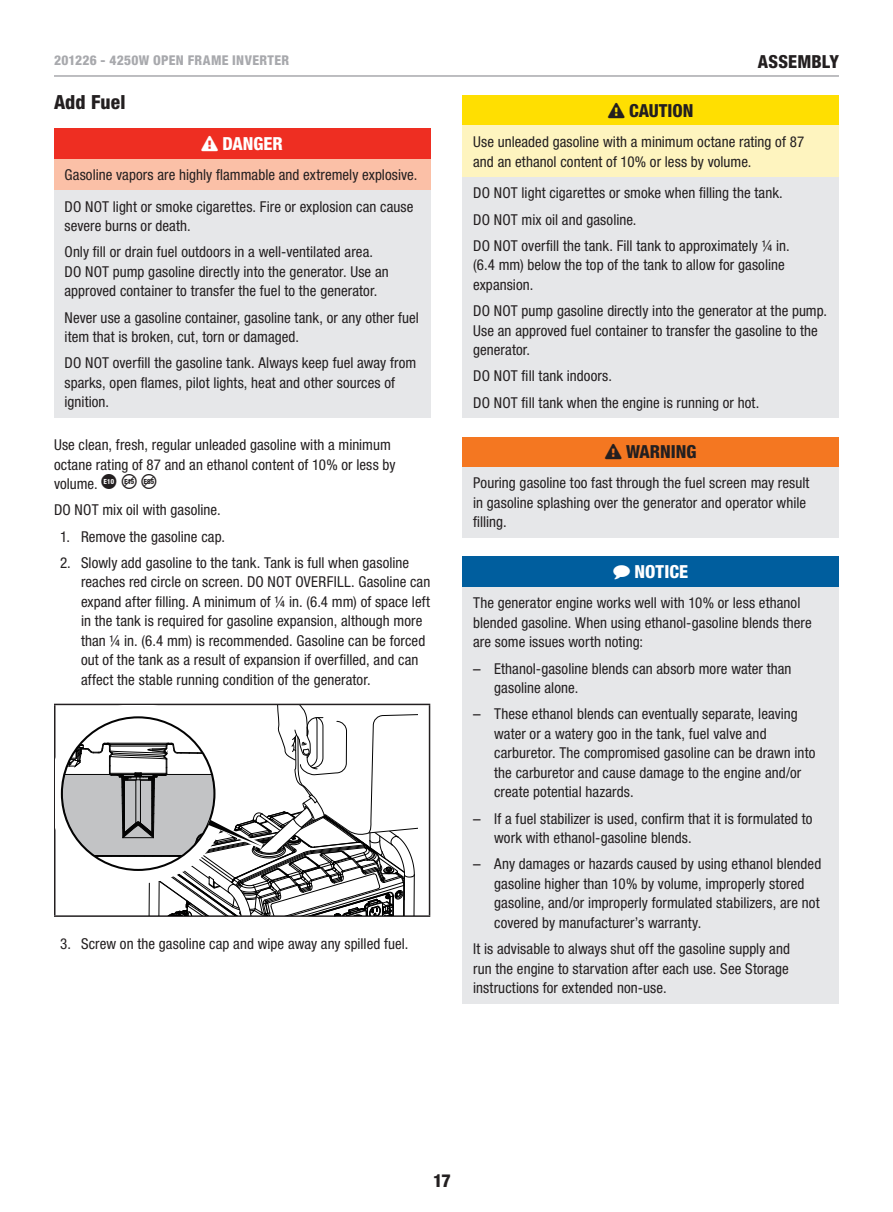
<style>
.page{position:relative;width:893px;height:1212px;background:#fff}
.page>*{position:absolute;margin:0;border:0;box-sizing:border-box;transform-origin:0 0}
.Section_Sub-Title{font:800 condensed 19.5px "Helvetica Neue LT Std";letter-spacing:.005em;color:#231f20}
.t1{font:800 condensed 18px "Helvetica Neue LT Std";color:#231f20}
.t2{font:800 condensed 18px "Helvetica Neue LT Std";color:#fff}
.Body{font:condensed 15px/19.5px "Helvetica Neue LT Std";letter-spacing:.005em;color:#231f20}
.t3{font:800 condensed 13.5px "Helvetica Neue LT Std";letter-spacing:.025em;color:#a8a9ad}
.s1{font-stretch:normal}
</style>
<div class="page">
<hr style="left:54px;top:75px;width:785px;height:2px;background:#a8a9ad">
<div style="left:54px;top:128px;width:376px;height:31px;background:#ee2e22"></div>
<div style="left:54px;top:159px;width:376px;height:31px;background:#fbc0a7"></div>
<div style="left:54px;top:190px;width:376px;height:228px;background:#e6e7e9"></div>
<hr style="left:54px;top:704px;width:376px;height:1px;background:#231f20">
<hr style="left:54px;top:705px;width:2px;height:210px;background:#231f20">
<hr style="left:429px;top:705px;width:1px;height:210px;background:#231f20">
<hr style="left:54px;top:915px;width:376px;height:2px;background:#231f20">
<svg style="left:56px;top:705px;width:361px;height:212px"></svg>
<div style="left:463px;top:95px;width:376px;height:31px;background:#ffdf01"></div>
<div style="left:463px;top:126px;width:376px;height:51px;background:#fef4bf"></div>
<div style="left:463px;top:177px;width:376px;height:241px;background:#e6e7e9"></div>
<div style="left:463px;top:437px;width:376px;height:30px;background:#f47721"></div>
<div style="left:463px;top:467px;width:376px;height:71px;background:#e6e7e9"></div>
<div style="left:463px;top:557px;width:376px;height:30px;background:#005e9e"></div>
<div style="left:463px;top:587px;width:376px;height:417px;background:#e6e7e9"></div>
<p class="t3" style="left:54px;top:52px;width:116px">201226 - 4250W OPEN</p>
<p class="t3" style="left:188px;top:52px;width:17px">FRAME</p>
<p class="t3" style="left:232px;top:52px;width:29px">INVERTER</p>
<p class="t1" style="left:758px;top:50px;width:22px">ASSEM</p>
<p class="t1" style="left:811px;top:50px;width:20px">BLY</p>
<p class="Section_Sub-Title" style="left:54px;top:90px;width:73px">ADD FUEL</p>
<p class="t2" style="left:201px;top:132px;width:83px">❑ DANGER</p>
<p class="Body" style="left:64px;top:165px;width:354px">Gasoline vapors are highly flammable and extremely explosive.</p>
<p class="Body" style="left:64px;top:196px;width:350px">DO NOT light or smoke cigarettes. Fire or explosion can cause severe burns or death.</p>
<p class="Body" style="left:64px;top:242px;width:326px">Only fill or drain fuel outdoors in a well-ventilated area.<br>DO NOT pump gasoline directly into the generator. Use an approved container to transfer the fuel to the generator.</p>
<p class="Body" style="left:64px;top:307px;width:356px">Never use a gasoline container, gasoline tank, or any other fuel item that is broken, cut, torn or damaged.</p>
<p class="Body" style="left:64px;top:353px;width:353px">DO NOT overfill the gasoline tank. Always keep fuel away from sparks, open flames, pilot lights, heat and other sources of ignition.</p>
<p class="Body" style="left:54px;top:435px;width:343px">Use clean, fresh, regular unleaded gasoline with a minimum octane rating of 87 and an ethanol content of 10% or less by volume.</p>
<p class="Body" style="left:54px;top:500px;width:168px">DO NOT mix oil with gasoline.</p>
<p class="Body" style="left:60px;top:526px;width:167px">1. Remove the gasoline cap.</p>
<p class="Body" style="left:81px;top:553px;width:351px;text-indent:-21px">2. Slowly add gasoline to the tank. Tank is full when gasoline reaches red circle on screen. DO NOT OVERFILL. Gasoline can expand after filling. A minimum of ¼ in. (6.4 mm) of space left in the tank is required for gasoline expansion, although more than ¼ in. (6.4 mm) is recommended. Gasoline can be forced out of the tank as a result of expansion if overfilled, and can affect the stable running condition of the generator.</p>
<p class="Body" style="left:60px;top:934px;width:350px">3. Screw on the gasoline cap and wipe away any spilled fuel.</p>
<p class="t1" style="left:608px;top:99px;width:87px">❑ CAUTION</p>
<p class="Body" style="left:473px;top:132px;width:333px">Use unleaded gasoline with a minimum octane rating of 87 and an ethanol content of 10% or less by volume.</p>
<p class="Body" style="left:473px;top:183px;width:311px">DO NOT light cigarettes or smoke when filling the tank.</p>
<p class="Body" style="left:473px;top:209px;width:165px">DO NOT mix oil and gasoline.</p>
<p class="Body" style="left:473px;top:236px;width:318px">DO NOT overfill the tank. Fill tank to approximately ¼ in. (6.4 mm) below the top of the tank to allow for gasoline expansion.</p>
<p class="Body" style="left:473px;top:301px;width:355px">DO NOT pump gasoline directly into the generator at the pump.<br>Use an approved fuel container to transfer the gasoline to the generator.</p>
<p class="Body" style="left:473px;top:366px;width:140px">DO NOT fill tank indoors.</p>
<p class="Body" style="left:473px;top:392px;width:288px">DO NOT fill tank when the engine is running or hot.</p>
<p class="t1" style="left:605px;top:441px;width:93px">❑ WARNING</p>
<p class="Body" style="left:473px;top:473px;width:338px">Pouring gasoline too fast through the fuel screen may result in gasoline splashing over the generator and operator while filling.</p>
<p class="t2" style="left:613px;top:561px;width:76px">◆ NOTICE</p>
<p class="Body" style="left:473px;top:593px;width:340px">The generator engine works well with 10% or less ethanol blended gasoline. When using ethanol-gasoline blends there are some issues worth noting:</p>
<p class="Body" style="left:494px;top:658px;width:299px;text-indent:-21px"><span class="s1">–</span> Ethanol-gasoline blends can absorb more water than gasoline alone.</p>
<p class="Body" style="left:494px;top:704px;width:323px;text-indent:-21px"><span class="s1">–</span> These ethanol blends can eventually separate, leaving water or a watery goo in the tank, fuel valve and carburetor. The compromised gasoline can be drawn into the carburetor and cause damage to the engine and/or create potential hazards.</p>
<p class="Body" style="left:494px;top:808px;width:320px;text-indent:-21px"><span class="s1">–</span> If a fuel stabilizer is used, confirm that it is formulated to work with ethanol-gasoline blends.</p>
<p class="Body" style="left:494px;top:854px;width:329px;text-indent:-21px"><span class="s1">–</span> Any damages or hazards caused by using ethanol blended gasoline higher than 10% by volume, improperly stored gasoline, and/or improperly formulated stabilizers, are not covered by manufacturer’s warranty.</p>
<p class="Body" style="left:473px;top:939px;width:318px;text-align:justify">It is advisable to always shut off the gasoline supply and run the engine to starvation after each use. See Storage instructions for extended non-use.</p>
<p class="t1" style="left:433px;top:1169px;width:19px">17</p>
</div>
